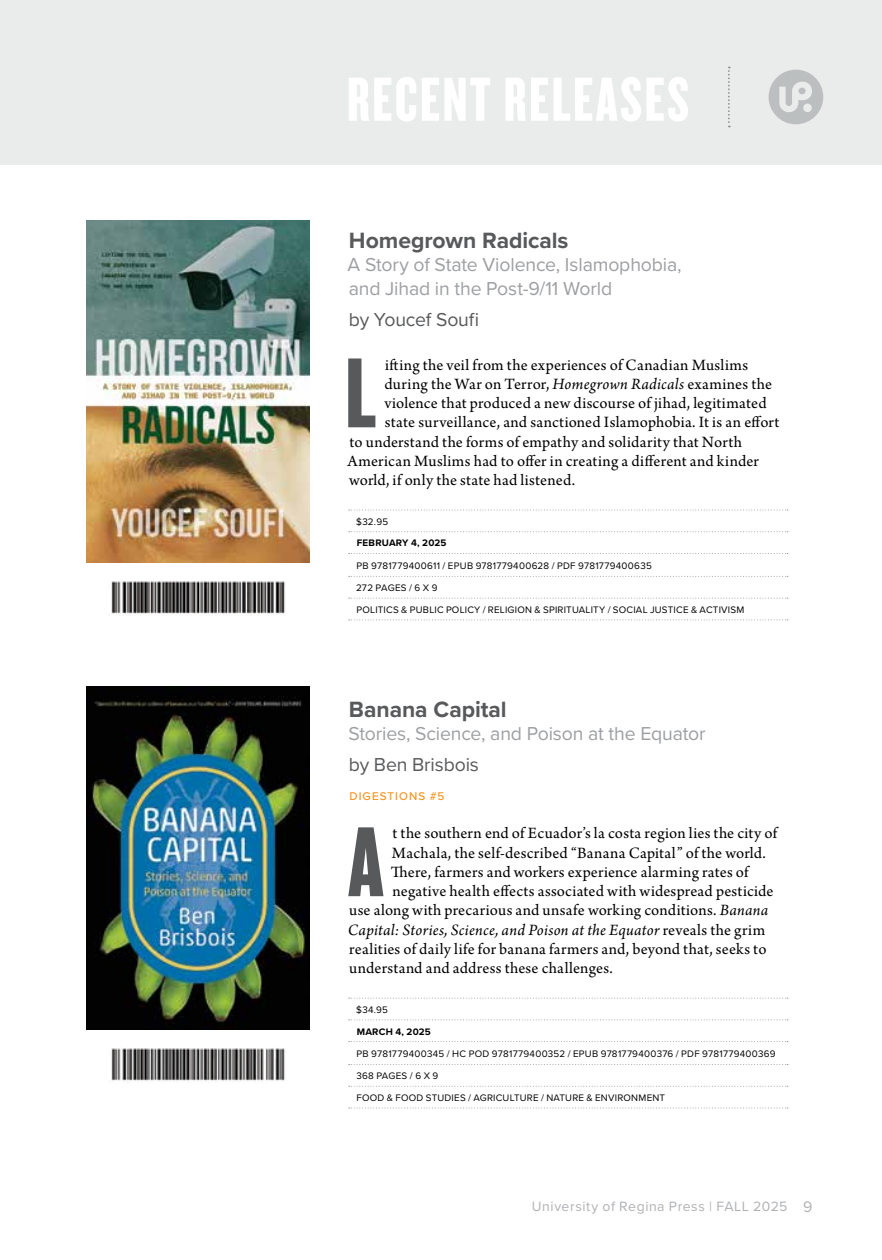
<style>
.page{position:relative;width:882px;height:1260px;background:#fff}
.page>*{position:absolute;margin:0;border:0;box-sizing:border-box;transform-origin:0 0}
.t1{font:103.25px "Knockout HTF68 Full Featherwt";color:#58595b}
.t2{font:64.75px "Knockout HTF68 Full Featherwt";letter-spacing:.04em;color:#fff}
.t3{font:700 22.93px "Proxima Nova";letter-spacing:-.005em;color:#58595b}
.t4{font:19.43px/23.3px "Proxima Nova";letter-spacing:-.01em;color:#9d9fa2}
.t5{font:19.43px "Proxima Nova";letter-spacing:-.005em;color:#58595b}
.t6{font:16.62px "Arno Pro";letter-spacing:.015em;color:#000}
.t7{font:italic 16.62px "Arno Pro";letter-spacing:.015em;color:#000}
.t8{font:14px "Proxima Nova";letter-spacing:.04em;color:#afb1b4}
.t9{font:500 11.72px "Proxima Nova";letter-spacing:.09em;color:#f7941e}
.t10{font:9.8px "Proxima Nova";letter-spacing:.025em;color:#000}
.t11{font:700 9.8px "Proxima Nova";letter-spacing:.02em;color:#000}
.s1{font-style:italic}
.s2{font-style:normal}
.s3{font-size:15.75px}
</style>
<div class="page">
<div style="left:0;top:0;width:882px;height:164px;background:#eaebeb"></div>
<svg style="left:769px;top:70px;width:54px;height:54px"></svg>
<svg style="left:728px;top:67px;width:2px;height:60px"></svg>
<img style="left:111px;top:580px;width:174px;height:35px">
<img style="left:111px;top:1048px;width:174px;height:34px">
<svg style="left:349px;top:510px;width:439px;height:1px"></svg>
<svg style="left:349px;top:619px;width:439px;height:1px"></svg>
<svg style="left:349px;top:531px;width:439px;height:1px"></svg>
<svg style="left:349px;top:553px;width:439px;height:1px"></svg>
<svg style="left:349px;top:576px;width:439px;height:1px"></svg>
<svg style="left:349px;top:598px;width:439px;height:1px"></svg>
<svg style="left:349px;top:998px;width:439px;height:1px"></svg>
<svg style="left:349px;top:1108px;width:439px;height:1px"></svg>
<svg style="left:349px;top:1019px;width:439px;height:1px"></svg>
<svg style="left:349px;top:1041px;width:439px;height:1px"></svg>
<svg style="left:349px;top:1064px;width:439px;height:1px"></svg>
<svg style="left:349px;top:1086px;width:439px;height:1px"></svg>
<img style="left:87px;top:220px;width:223px;height:343px">
<img style="left:87px;top:686px;width:223px;height:344px">
<h2 class="t2" style="left:347px;top:66px;width:344px">RECENT RELEASES</h2>
<h3 class="t3" style="left:349px;top:223px;width:221px">Homegrown Radicals</h3>
<p class="t4" style="left:348px;top:252px;width:336px">A Story of State Violence, Islamophobia, and Jihad in the Post-9/11 World</p>
<p class="t5" style="left:349px;top:305px;width:132px">by Youcef Soufi</p>
<h1 class="t1" style="left:345px;top:340px;width:32px">L</h1>
<p class="t6" style="left:385px;top:355px;width:365px">ifting the veil from the experiences of Canadian Muslims</p>
<p class="t6" style="left:385px;top:374px;width:389px">during the War on Terror, <span class="s1">Homegrown Radicals</span> examines the</p>
<p class="t6" style="left:384px;top:394px;width:384px">violence that produced a new discourse of jihad, legitimated</p>
<p class="t6" style="left:385px;top:413px;width:396px">state surveillance, and sanctioned Islamophobia. It is an effort</p>
<p class="t6" style="left:349px;top:432px;width:394px">to understand the forms of empathy and solidarity that North</p>
<p class="t6" style="left:347px;top:451px;width:413px">American Muslims had to offer in creating a different and kinder</p>
<p class="t6" style="left:349px;top:471px;width:228px">world, if only the state had listened.</p>
<p class="t10" style="left:356px;top:514px;width:34px">$32.95</p>
<p class="t11" style="left:357px;top:536px;width:91px">FEBRUARY 4, 2025</p>
<p class="t10" style="left:357px;top:558px;width:297px">PB 9781779400611 / EPUB 9781779400628 / PDF 9781779400635</p>
<p class="t10" style="left:356px;top:581px;width:83px">272 PAGES / 6 X 9</p>
<p class="t10" style="left:357px;top:602px;width:389px">POLITICS &amp; PUBLIC POLICY / RELIGION &amp; SPIRITUALITY / SOCIAL JUSTICE &amp; ACTIVISM</p>
<h3 class="t3" style="left:349px;top:692px;width:159px">Banana Capital</h3>
<p class="t4" style="left:348px;top:721px;width:359px">Stories, Science, and Poison at the Equator</p>
<p class="t5" style="left:349px;top:750px;width:132px">by Ben Brisbois</p>
<p class="t9" style="left:349px;top:787px;width:96px">DIGESTIONS #5</p>
<h1 class="t1" style="left:348px;top:809px;width:37px">A</h1>
<p class="t6" style="left:393px;top:824px;width:386px">t the southern end of Ecuador’s la costa region lies the city of</p>
<p class="t6" style="left:392px;top:843px;width:375px">Machala, the self-described “Banana Capital” of the world.</p>
<p class="t6" style="left:391px;top:862px;width:359px">There, farmers and workers experience alarming rates of</p>
<p class="t6" style="left:392px;top:882px;width:383px">negative health effects associated with widespread pesticide</p>
<p class="t6" style="left:349px;top:901px;width:421px">use along with precarious and unsafe working conditions. <span class="s1">Banana</span></p>
<p class="t7" style="left:348px;top:920px;width:419px">Capital: Stories, Science, and Poison at the Equator <span class="s2">reveals the grim</span></p>
<p class="t6" style="left:349px;top:939px;width:419px">realities of daily life for banana farmers and, beyond that, seeks to</p>
<p class="t6" style="left:349px;top:959px;width:265px">understand and address these challenges.</p>
<p class="t10" style="left:356px;top:1002px;width:33px">$34.95</p>
<p class="t11" style="left:357px;top:1024px;width:76px">MARCH 4, 2025</p>
<p class="t10" style="left:357px;top:1046px;width:421px">PB 9781779400345 / HC POD 9781779400352 / EPUB 9781779400376 / PDF 9781779400369</p>
<p class="t10" style="left:356px;top:1069px;width:84px">368 PAGES / 6 X 9</p>
<p class="t10" style="left:357px;top:1090px;width:310px">FOOD &amp; FOOD STUDIES / AGRICULTURE / NATURE &amp; ENVIRONMENT</p>
<p class="t8" style="left:532px;top:1196px;width:282px">University of Regina Press | FALL 2025 <span class="s3">9</span></p>
</div>
